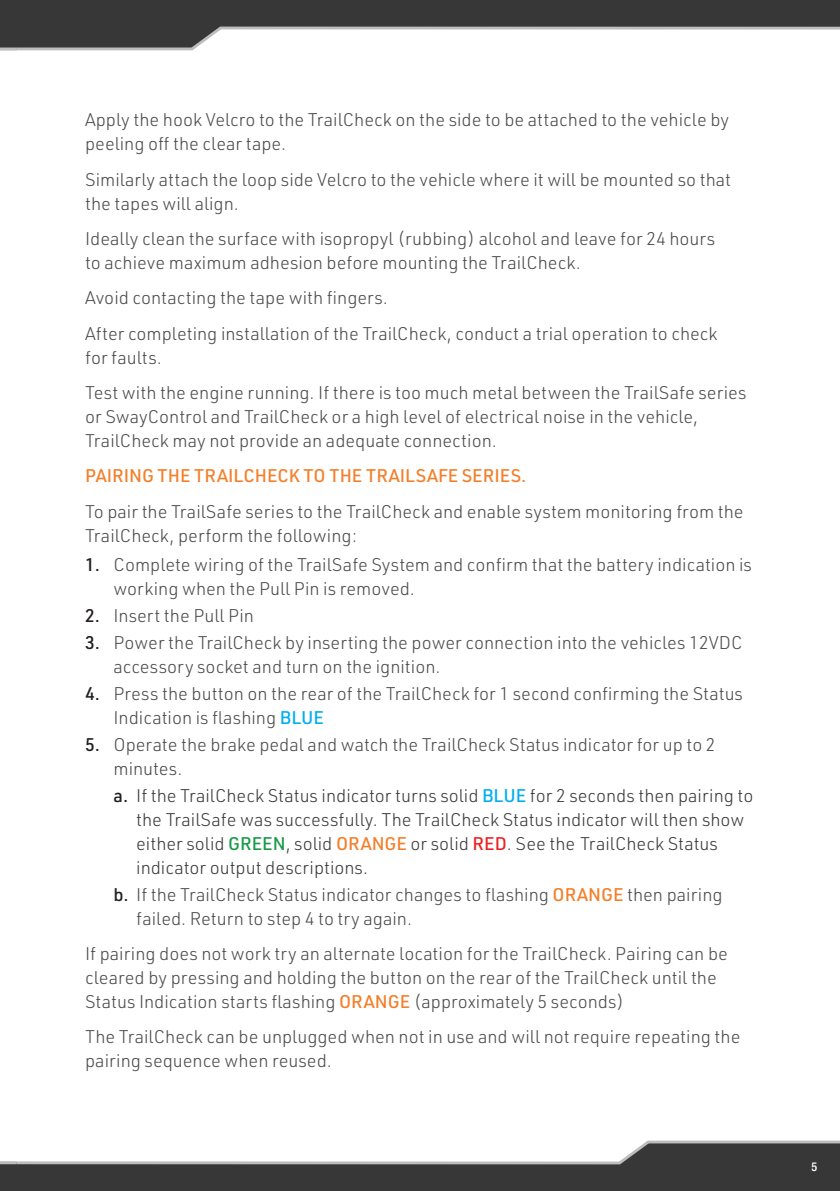
<style>
.page{position:relative;width:840px;height:1191px;background:#fff}
.page>*{position:absolute;margin:0;border:0;box-sizing:border-box;transform-origin:0 0}
.t1{font:300 18px/24px "URWDIN";color:#4b4c4d}
.t2{font:300 18px/24px "URWDIN";color:#3b3c3e}
.t3{font:500 18px "URWDIN";color:#f47f2a}
.t4{font:500 condensed 12px "Helvetica Neue LT";color:#fff}
.s1{font-weight:500;color:#231f20}
.s2{font-weight:500;color:#00aeef}
.s3{font-weight:500;color:#189a48}
.s4{font-weight:500;color:#f47f2a}
.s5{font-weight:500;color:#ee2123}
</style>
<div class="page">
<svg style="left:0;top:1140px;width:839px;height:51px"></svg>
<svg style="left:0;top:0;width:839px;height:51px"></svg>
<p class="t1" style="left:85px;top:107px;width:645px">Apply the hook Velcro to the TrailCheck on the side to be attached to the vehicle by peeling off the clear tape.</p>
<p class="t1" style="left:85px;top:167px;width:647px">Similarly attach the loop side Velcro to the vehicle where it will be mounted so that the tapes will align.</p>
<p class="t1" style="left:85px;top:226px;width:631px">Ideally clean the surface with isopropyl (rubbing) alcohol and leave for 24 hours to achieve maximum adhesion before mounting the TrailCheck.</p>
<p class="t1" style="left:85px;top:280px;width:633px;line-height:35.4px">Avoid contacting the tape with fingers.<br>After completing installation of the TrailCheck, conduct a trial operation to check</p>
<p class="t1" style="left:85px;top:339px;width:662px;line-height:35.4px">for faults.<br>Test with the engine running. If there is too much metal between the TrailSafe series</p>
<p class="t1" style="left:85px;top:404px;width:614px">or SwayControl and TrailCheck or a high level of electrical noise in the vehicle,<br>TrailCheck may not provide an adequate connection.</p>
<p class="t3" style="left:85px;top:464px;width:442px">PAIRING THE TRAILCHECK TO THE TRAILSAFE SERIES.</p>
<p class="t1" style="left:85px;top:499px;width:659px">To pair the TrailSafe series to the TrailCheck and enable system monitoring from the<br>TrailCheck, perform the following:</p>
<p class="t1" style="left:113px;top:552px;width:639px;text-indent:-28px"><span class="s1">1.</span> Complete wiring of the TrailSafe System and confirm that the battery indication is working when the Pull Pin is removed.</p>
<p class="t1" style="left:85px;top:603px;width:170px"><span class="s1">2.</span> Insert the Pull Pin</p>
<p class="t1" style="left:113px;top:630px;width:630px;text-indent:-28px"><span class="s1">3.</span> Power the TrailCheck by inserting the power connection into the vehicles 12VDC accessory socket and turn on the ignition.</p>
<p class="t1" style="left:113px;top:681px;width:630px;text-indent:-28px"><span class="s1">4.</span> Press the button on the rear of the TrailCheck for 1 second confirming the Status<br>Indication is flashing <span class="s2">BLUE</span></p>
<p class="t1" style="left:113px;top:732px;width:603px;text-indent:-28px"><span class="s1">5.</span> Operate the brake pedal and watch the TrailCheck Status indicator for up to 2 minutes.</p>
<p class="t2" style="left:136px;top:782px;width:618px;text-indent:-23px"><span class="s1">a.</span> If the TrailCheck Status indicator turns solid <span class="s2">BLUE</span> for 2 seconds then pairing to the TrailSafe was successfully. The TrailCheck Status indicator will then show either solid <span class="s3">GREEN</span>, solid <span class="s4">ORANGE</span> or solid <span class="s5">RED</span>. See the TrailCheck Status indicator output descriptions.</p>
<p class="t1" style="left:136px;top:881px;width:587px;text-indent:-23px"><span class="s1">b.</span> If the TrailCheck Status indicator changes to flashing <span class="s4">ORANGE</span> then pairing failed. Return to step 4 to try again.</p>
<p class="t1" style="left:85px;top:941px;width:644px">If pairing does not work try an alternate location for the TrailCheck. Pairing can be cleared by pressing and holding the button on the rear of the TrailCheck until the<br>Status Indication starts flashing <span class="s4">ORANGE</span> (approximately 5 seconds)</p>
<p class="t1" style="left:85px;top:1024px;width:656px">The TrailCheck can be unplugged when not in use and will not require repeating the pairing sequence when reused.</p>
<p class="t4" style="left:811px;top:1159px;width:7px">5</p>
</div>
